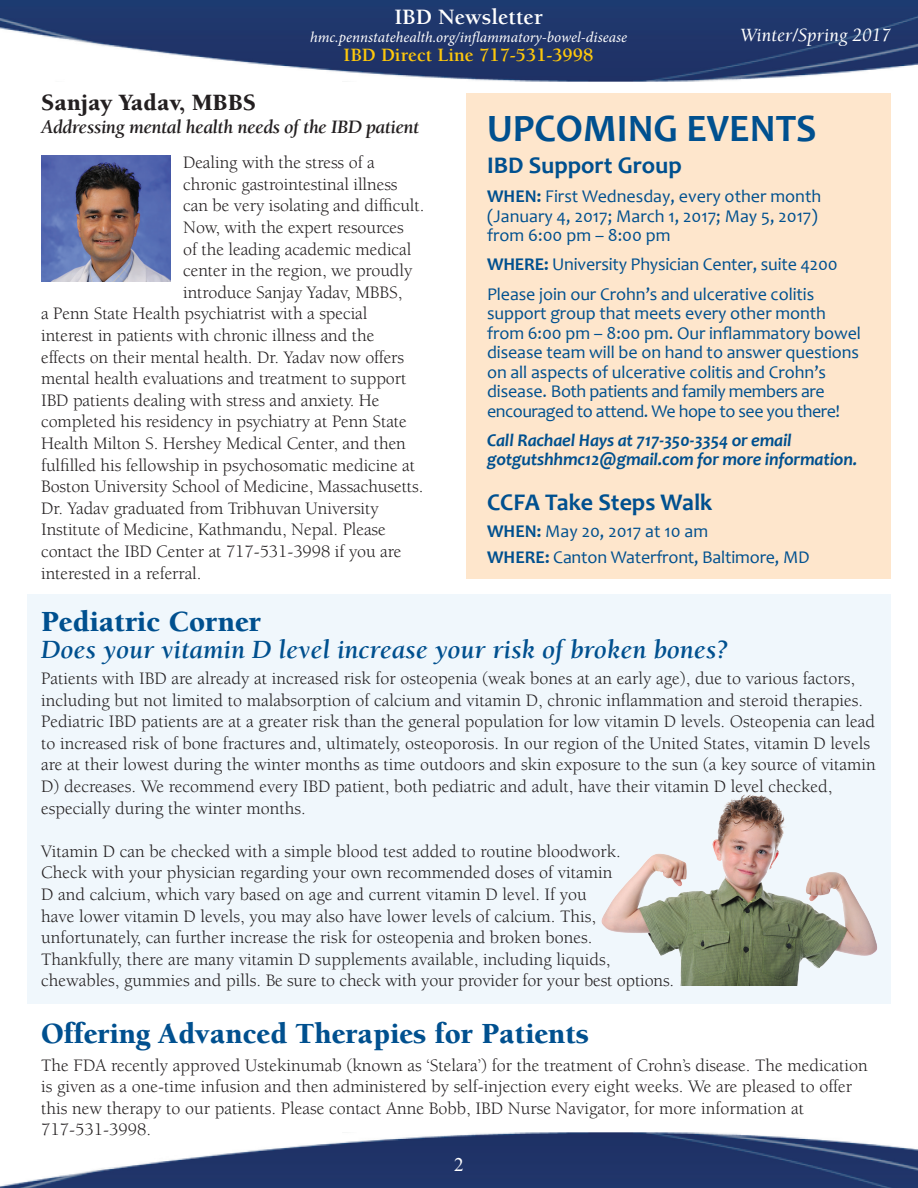
<style>
.page{position:relative;width:918px;height:1188px;background:#fff}
.page>*{position:absolute;margin:0;border:0;box-sizing:border-box;transform-origin:0 0}
.t1{font:700 39px "Candara";color:#00508f}
.t2{font:900 30px "Berkeley Std";color:#00508f}
.t3{font:italic 700 27px "Berkeley Std";color:#00508f}
.t4{font:700 24px "Candara";color:#00508f}
.t5{font:900 24px "Berkeley Std";color:#231f20}
.t6{font:700 22.5px "Berkeley Std";color:#fff}
.t7{font:italic 700 19.5px "Berkeley Std";letter-spacing:-.025em;color:#231f20}
.t8{font:700 19.35px "Berkeley Std";color:#fec80b}
.t9{font:italic 19.2px "Berkeley Std";color:#fff}
.t10{font:19.2px "Times New Roman";color:#fff}
.t11{font:18px/21.6px "Berkeley Std";color:#231f20}
.t12{font:18px/19.5px "Candara";letter-spacing:-.005em;color:#00508f}
.t13{font:italic 700 18px/19.5px "Candara";letter-spacing:-.01em;color:#00508f}
.t14{font:italic 15px "Minion Pro";color:#fff}
.s1{font-weight:700}
</style>
<div class="page">
<div style="left:27px;top:594px;width:864px;height:410px;background:#f0f7fc"></div>
<img style="left:0;top:0;width:918px;height:82px">
<img style="left:0;top:1133px;width:918px;height:55px">
<div style="left:466px;top:93px;width:425px;height:486px;background:#fee6cc"></div>
<img style="left:41px;top:156px;width:129px;height:126px">
<img style="left:601px;top:794px;width:277px;height:192px">
<p class="t6" style="left:394px;top:5px;width:150px">IBD Newsletter</p>
<p class="t14" style="left:310px;top:27px;width:319px">hmc.pennstatehealth.org/inflammatory-bowel-disease</p>
<p class="t8" style="left:344px;top:45px;width:252px">IBD Direct Line 717-531-3998</p>
<p class="t9" style="left:740px;top:24px;width:152px">Winter/Spring 2017</p>
<h3 class="t5" style="left:41px;top:90px;width:217px">Sanjay Yadav, MBBS</h3>
<p class="t7" style="left:41px;top:117px;width:380px">Addressing mental health needs of the IBD patient</p>
<p class="t11" style="left:183px;top:152px;width:193px">Dealing with the stress of a</p>
<p class="t11" style="left:183px;top:174px;width:216px">chronic gastrointestinal illness</p>
<p class="t11" style="left:183px;top:195px;width:243px">can be very isolating and difficult.</p>
<p class="t11" style="left:183px;top:217px;width:222px">Now, with the expert resources</p>
<p class="t11" style="left:183px;top:238px;width:230px">of the leading academic medical</p>
<p class="t11" style="left:183px;top:260px;width:231px">center in the region, we proudly</p>
<p class="t11" style="left:183px;top:282px;width:221px">introduce Sanjay Yadav, MBBS,</p>
<p class="t11" style="left:41px;top:303px;width:328px">a Penn State Health psychiatrist with a special</p>
<p class="t11" style="left:41px;top:325px;width:335px">interest in patients with chronic illness and the</p>
<p class="t11" style="left:41px;top:346px;width:365px">effects on their mental health. Dr. Yadav now offers</p>
<p class="t11" style="left:41px;top:368px;width:367px">mental health evaluations and treatment to support</p>
<p class="t11" style="left:41px;top:390px;width:340px">IBD patients dealing with stress and anxiety. He</p>
<p class="t11" style="left:41px;top:411px;width:367px">completed his residency in psychiatry at Penn State</p>
<p class="t11" style="left:41px;top:433px;width:366px">Health Milton S. Hershey Medical Center, and then</p>
<p class="t11" style="left:41px;top:454px;width:375px">fulfilled his fellowship in psychosomatic medicine at</p>
<p class="t11" style="left:41px;top:476px;width:384px">Boston University School of Medicine, Massachusetts.</p>
<p class="t11" style="left:41px;top:498px;width:339px">Dr. Yadav graduated from Tribhuvan University</p>
<p class="t11" style="left:41px;top:519px;width:346px">Institute of Medicine, Kathmandu, Nepal. Please</p>
<p class="t11" style="left:41px;top:541px;width:362px">contact the IBD Center at 717-531-3998 if you are</p>
<p class="t11" style="left:41px;top:562px;width:162px">interested in a referral.</p>
<h1 class="t1" style="left:487px;top:104px;width:331px">UPCOMING EVENTS</h1>
<h3 class="t4" style="left:487px;top:150px;width:196px">IBD Support Group</h3>
<p class="t12" style="left:487px;top:186px;width:336px"><span class="s1">WHEN:</span> First Wednesday, every other month (January 4, 2017; March 1, 2017; May 5, 2017) from 6:00 pm – 8:00 pm</p>
<p class="t12" style="left:487px;top:250px;width:352px;line-height:29.2px"><span class="s1">WHERE:</span> University Physician Center, suite 4200<br>Please join our Crohn’s and ulcerative colitis</p>
<p class="t12" style="left:487px;top:303px;width:375px">support group that meets every other month from 6:00 pm – 8:00 pm. Our inflammatory bowel disease team will be on hand to answer questions on all aspects of ulcerative colitis and Crohn’s disease. Both patients and family members are encouraged to attend. We hope to see you there!</p>
<p class="t13" style="left:487px;top:430px;width:372px">Call Rachael Hays at 717-350-3354 or email gotgutshhmc12@gmail.com for more information.</p>
<h3 class="t4" style="left:487px;top:487px;width:227px">CCFA Take Steps Walk</h3>
<p class="t12" style="left:487px;top:517px;width:324px;line-height:26.2px"><span class="s1">WHEN:</span> May 20, 2017 at 10 am<br><span class="s1">WHERE:</span> Canton Waterfront, Baltimore, MD</p>
<h2 class="t2" style="left:41px;top:605px;width:221px">Pediatric Corner</h2>
<h3 class="t3" style="left:41px;top:635px;width:688px">Does your vitamin D level increase your risk of broken bones?</h3>
<p class="t11" style="left:41px;top:668px;width:836px">Patients with IBD are already at increased risk for osteopenia (weak bones at an early age), due to various factors, including but not limited to malabsorption of calcium and vitamin D, chronic inflammation and steroid therapies.<br>Pediatric IBD patients are at a greater risk than the general population for low vitamin D levels. Osteopenia can lead to increased risk of bone fractures and, ultimately, osteoporosis. In our region of the United States, vitamin D levels are at their lowest during the winter months as time outdoors and skin exposure to the sun (a key source of vitamin D) decreases. We recommend every IBD patient, both pediatric and adult, have their vitamin D level checked, especially during the winter months.</p>
<p class="t11" style="left:41px;top:841px;width:635px">Vitamin D can be checked with a simple blood test added to routine bloodwork.<br>Check with your physician regarding your own recommended doses of vitamin<br>D and calcium, which vary based on age and current vitamin D level. If you<br>have lower vitamin D levels, you may also have lower levels of calcium. This, unfortunately, can further increase the risk for osteopenia and broken bones.<br>Thankfully, there are many vitamin D supplements available, including liquids, chewables, gummies and pills. Be sure to check with your provider for your best options.</p>
<h2 class="t2" style="left:41px;top:1018px;width:550px">Offering Advanced Therapies for Patients</h2>
<p class="t11" style="left:41px;top:1054px;width:828px">The FDA recently approved Ustekinumab (known as ‘Stelara’) for the treatment of Crohn’s disease. The medication is given as a one-time infusion and then administered by self-injection every eight weeks. We are pleased to offer this new therapy to our patients. Please contact Anne Bobb, IBD Nurse Navigator, for more information at 717-531-3998.</p>
<p class="t10" style="left:454px;top:1152px;width:11px">2</p>
</div>
